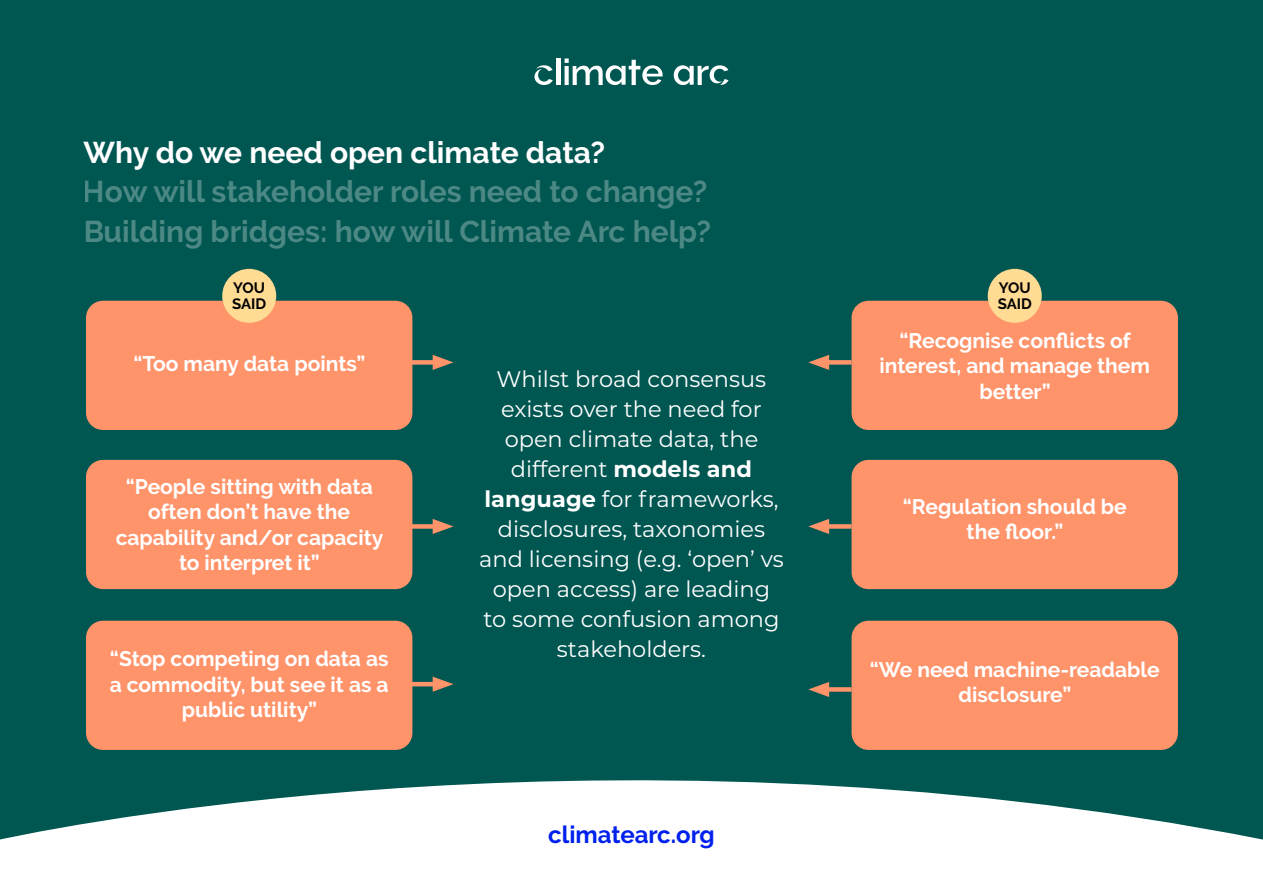
<style>
.page{position:relative;width:1263px;height:893px;background:#fff}
.page>*{position:absolute;margin:0;border:0;box-sizing:border-box;transform-origin:0 0}
.t1{font:700 30px/39.3px "Raleway";color:#fff}
.t2{font:700 24px "Raleway";color:#0020ed}
.t3{font:22.5px/30px "Montserrat";color:#fff;text-align:center}
.t4{font:700 21px/25.5px "Raleway";color:#fff;text-align:center}
.t5{font:700 15px/16px "Raleway";color:#000}
.s1{font-weight:700}
</style>
<div class="page">
<div style="left:0;top:0;width:1263px;height:706px;background:#005651"></div>
<svg style="left:0;top:706px;width:1263px;height:134px;fill:#005651"></svg>
<div style="left:556px;top:58px;width:5px;height:27px;background:#fff"></div>
<svg style="left:534px;top:65px;width:19px;height:20px"></svg>
<svg style="left:674px;top:65px;width:54px;height:20px"></svg>
<svg style="left:565px;top:58px;width:98px;height:27px"></svg>
<div style="left:86px;top:460px;width:326px;height:129px;background:#ff936a;border-radius:17px"></div>
<div style="left:86px;top:621px;width:326px;height:129px;background:#ff936a;border-radius:17px"></div>
<div style="left:851px;top:621px;width:327px;height:129px;background:#ff936a;border-radius:17px"></div>
<div style="left:86px;top:301px;width:326px;height:129px;background:#ff936a;border-radius:17px"></div>
<div style="left:851px;top:460px;width:327px;height:129px;background:#ff936a;border-radius:17px"></div>
<div style="left:851px;top:301px;width:327px;height:129px;background:#ff936a;border-radius:17px"></div>
<div style="left:821px;top:360px;width:30px;height:5px;background:#ff936a"></div>
<svg style="left:808px;top:355px;width:21px;height:15px"></svg>
<div style="left:821px;top:687px;width:30px;height:5px;background:#ff936a"></div>
<svg style="left:808px;top:682px;width:21px;height:15px"></svg>
<div style="left:410px;top:360px;width:31px;height:5px;background:#ff936a"></div>
<svg style="left:433px;top:355px;width:20px;height:15px"></svg>
<div style="left:410px;top:524px;width:31px;height:5px;background:#ff936a"></div>
<svg style="left:433px;top:519px;width:20px;height:15px"></svg>
<div style="left:222px;top:269px;width:54px;height:54px;background:#ffdb93;border-radius:50%"></div>
<div style="left:988px;top:269px;width:54px;height:54px;background:#ffdb93;border-radius:50%"></div>
<hr style="left:410px;top:682px;width:31px;height:4px;background:#ff936a">
<svg style="left:433px;top:677px;width:20px;height:15px"></svg>
<div style="left:821px;top:524px;width:30px;height:5px;background:#ff936a"></div>
<svg style="left:808px;top:519px;width:21px;height:15px"></svg>
<h1 class="t1" style="left:83px;top:133px;width:630px">Why do we need open climate data?<br>How will stakeholder roles need to change?<br>Building bridges: how will Climate Arc help?</h1>
<p class="t5" style="left:232px;top:279px;width:36px">YOU<br>SAID</p>
<p class="t5" style="left:998px;top:279px;width:36px">YOU<br>SAID</p>
<p class="t4" style="left:879px;top:327px;width:272px">“Recognise conflicts of interest, and manage them better”</p>
<p class="t4" style="left:133px;top:351px;width:234px">“Too many data points”</p>
<p class="t3" style="left:479px;top:363px;width:306px">Whilst broad consensus exists over the need for open climate data, the different <span class="s1">models and language</span> for frameworks, disclosures, taxonomies and licensing (e.g. ‘open’ vs open access) are leading to some confusion among stakeholders.</p>
<p class="t4" style="left:116px;top:473px;width:269px">“People sitting with data often don’t have the capability and/or capacity to interpret it”</p>
<p class="t4" style="left:903px;top:493px;width:226px">“Regulation should be the floor.”</p>
<p class="t4" style="left:110px;top:646px;width:280px">“Stop competing on data as a commodity, but see it as a public utility”</p>
<p class="t4" style="left:870px;top:656px;width:291px">“We need machine-readable disclosure”</p>
<p class="t2" style="left:548px;top:821px;width:168px">climatearc.org</p>
</div>
